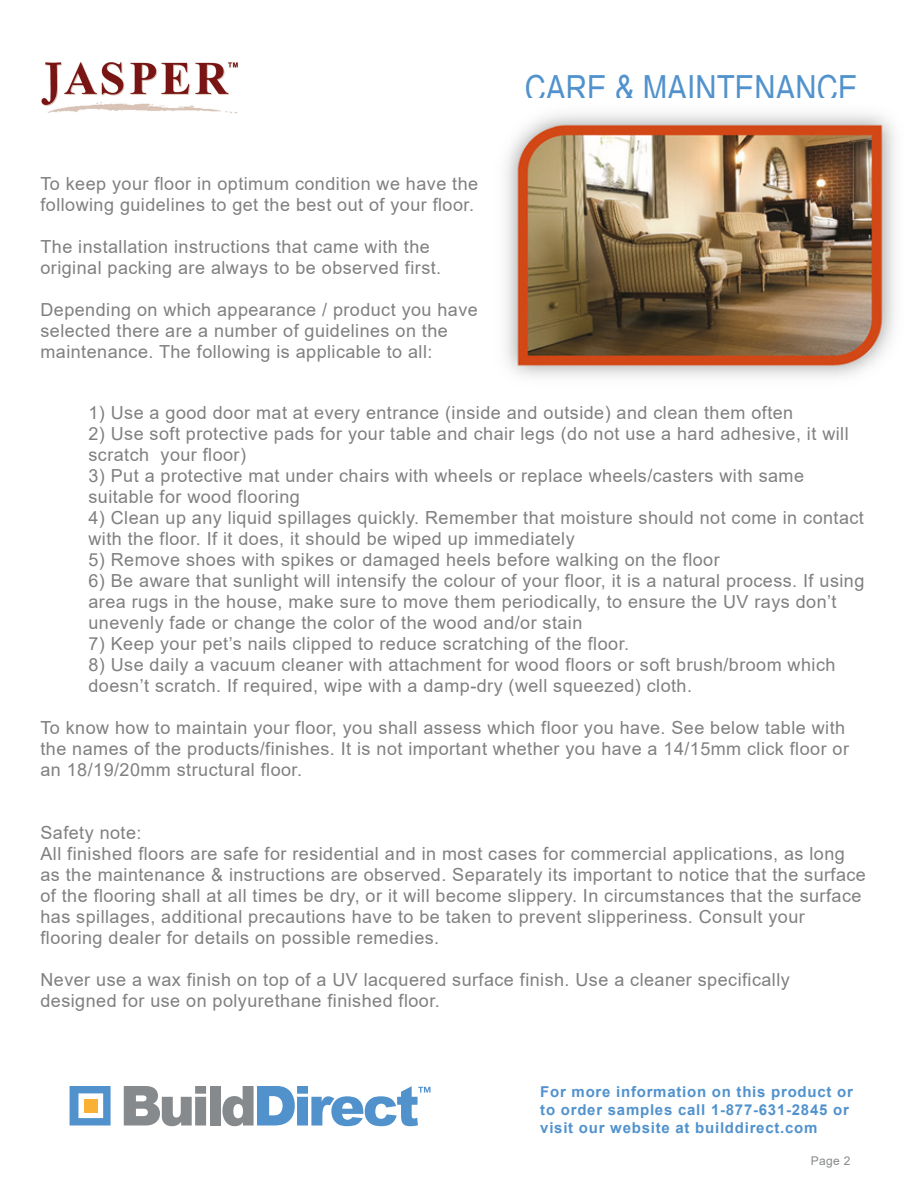
<style>
.page{position:relative;width:918px;height:1188px;background:#fff}
.page>*{position:absolute;margin:0;border:0;box-sizing:border-box;transform-origin:0 0}
.t1{font:36px "Arial Narrow";color:#5192cd}
.t2{font:18px/21px "Arial";letter-spacing:.025em;color:#808082}
.t3{font:700 15px/18px "Arial";letter-spacing:.05em;color:#5192cd}
.t4{font:12px "Arial";color:#878a8c}
</style>
<div class="page">
<svg style="left:124px;top:1086px;width:82px;height:40px"></svg>
<div style="left:210px;top:1086px;width:10px;height:40px;background:#878a8c"></div>
<svg style="left:222px;top:1086px;width:208px;height:40px"></svg>
<svg style="left:70px;top:1086px;width:41px;height:40px"></svg>
<div style="left:84px;top:1099px;width:13px;height:13px;background:#fab033"></div>
<img style="left:41px;top:62px;width:197px;height:52px">
<img style="left:506px;top:113px;width:389px;height:264px">
<p class="t2" style="left:40px;top:173px;width:439px">To keep your floor in optimum condition we have the following guidelines to get the best out of your floor.</p>
<p class="t2" style="left:40px;top:236px;width:391px">The installation instructions that came with the</p>
<p class="t2" style="left:40px;top:257px;width:402px">original packing are always to be observed first.</p>
<p class="t2" style="left:40px;top:299px;width:439px">Depending on which appearance / product you have selected there are a number of guidelines on the maintenance. The following is applicable to all:</p>
<h1 class="t1" style="left:525px;top:62px;width:334px">CARE &amp; MAINTENANCE</h1>
<p class="t2" style="left:88px;top:402px;width:706px">1) Use a good door mat at every entrance (inside and outside) and clean them often</p>
<p class="t2" style="left:88px;top:423px;width:762px">2) Use soft protective pads for your table and chair legs (do not use a hard adhesive, it will scratch your floor)</p>
<p class="t2" style="left:88px;top:465px;width:717px">3) Put a protective mat under chairs with wheels or replace wheels/casters with same</p>
<p class="t2" style="left:88px;top:486px;width:213px">suitable for wood flooring</p>
<p class="t2" style="left:88px;top:507px;width:777px">4) Clean up any liquid spillages quickly. Remember that moisture should not come in contact with the floor. If it does, it should be wiped up immediately</p>
<p class="t2" style="left:88px;top:549px;width:633px">5) Remove shoes with spikes or damaged heels before walking on the floor</p>
<p class="t2" style="left:88px;top:570px;width:777px">6) Be aware that sunlight will intensify the colour of your floor, it is a natural process. If using area rugs in the house, make sure to move them periodically, to ensure the UV rays don’t unevenly fade or change the color of the wood and/or stain</p>
<p class="t2" style="left:88px;top:633px;width:542px">7) Keep your pet’s nails clipped to reduce scratching of the floor.</p>
<p class="t2" style="left:88px;top:654px;width:748px">8) Use daily a vacuum cleaner with attachment for wood floors or soft brush/broom which doesn’t scratch. If required, wipe with a damp-dry (well squeezed) cloth.</p>
<p class="t2" style="left:40px;top:717px;width:810px">To know how to maintain your floor, you shall assess which floor you have. See below table with the names of the products/finishes. It is not important whether you have a 14/15mm click floor or an 18/19/20mm structural floor.</p>
<p class="t2" style="left:40px;top:822px;width:103px">Safety note:</p>
<p class="t2" style="left:40px;top:843px;width:827px">All finished floors are safe for residential and in most cases for commercial applications, as long as the maintenance &amp; instructions are observed. Separately its important to notice that the surface of the flooring shall at all times be dry, or it will become slippery. In circumstances that the surface has spillages, additional precautions have to be taken to prevent slipperiness. Consult your</p>
<p class="t2" style="left:40px;top:927px;width:400px">flooring dealer for details on possible remedies.</p>
<p class="t2" style="left:40px;top:969px;width:751px">Never use a wax finish on top of a UV lacquered surface finish. Use a cleaner specifically</p>
<p class="t2" style="left:40px;top:990px;width:401px">designed for use on polyurethane finished floor.</p>
<p class="t3" style="left:540px;top:1083px;width:314px">For more information on this product or to order samples call 1-877-631-2845 or visit our website at builddirect.com</p>
<p class="t4" style="left:811px;top:1153px;width:41px">Page 2</p>
</div>
